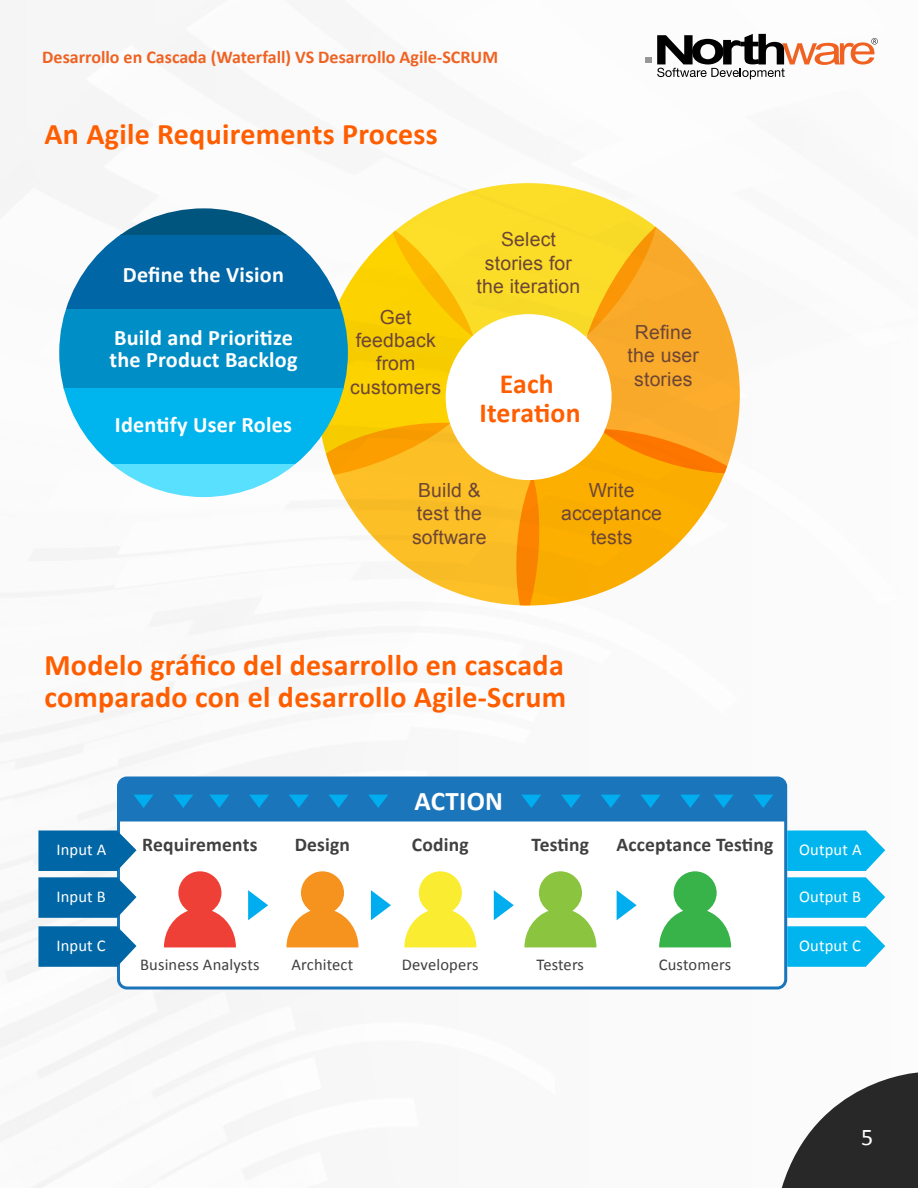
<style>
.page{position:relative;width:918px;height:1188px;background:#fff}
.page>*{position:absolute;margin:0;border:0;box-sizing:border-box;transform-origin:0 0}
.t1{font:700 30px/31.5px "Calibri";letter-spacing:.01em;color:#ff5e00}
.t2{font:700 27.75px/29.1px "Calibri";letter-spacing:.01em;color:#ff5e00;text-align:center}
.t3{font:700 27px "Calibri";letter-spacing:.01em;color:#fff}
.t4{font:24px "Calibri";color:#fff}
.t5{font:700 22.2px/22.2px "Calibri";letter-spacing:.01em;color:#fff}
.t6{font:700 19.5px "Calibri";letter-spacing:.01em;color:#404041}
.t7{font:19.35px/23.2px "Arial";letter-spacing:.01em;color:#6d4635;text-align:center}
.t8{font:700 18px "Calibri";color:#ef6222}
.t9{font:16.5px "Calibri";letter-spacing:.01em;color:#404041}
.t10{font:16.5px "Calibri";letter-spacing:.01em;color:#fff}
</style>
<div class="page">
<svg style="left:782px;top:1073px;width:136px;height:115px"></svg>
<svg style="left:645px;top:34px;width:233px;height:45px"></svg>
<svg style="left:386px;top:183px;width:273px;height:26px"></svg>
<svg style="left:317px;top:209px;width:423px;height:397px"></svg>
<div style="left:446px;top:314px;width:166px;height:166px;background:#fff;border-radius:50%"></div>
<svg style="left:59px;top:235px;width:289px;height:74px;fill:#0066a5"></svg>
<div style="left:59px;top:309px;width:289px;height:80px;background:#008ec6"></div>
<svg style="left:59px;top:389px;width:289px;height:75px;background:#28bce0"></svg>
<svg style="left:59px;top:464px;width:289px;height:33px"></svg>
<svg style="left:59px;top:208px;width:289px;height:27px;fill:#f5f5f6"></svg>
<div style="left:117px;top:777px;width:670px;height:213px;border:3px solid #1b75bb;border-radius:9px"></div>
<svg style="left:248px;top:890px;width:20px;height:30px"></svg>
<svg style="left:371px;top:890px;width:20px;height:30px"></svg>
<svg style="left:494px;top:890px;width:20px;height:30px"></svg>
<svg style="left:617px;top:890px;width:20px;height:30px"></svg>
<svg style="left:118px;top:778px;width:668px;height:44px;background:#1b7abf"></svg>
<svg style="left:164px;top:871px;width:72px;height:76px"></svg>
<svg style="left:286px;top:871px;width:72px;height:76px"></svg>
<svg style="left:404px;top:871px;width:72px;height:76px"></svg>
<svg style="left:524px;top:871px;width:72px;height:76px"></svg>
<svg style="left:659px;top:871px;width:72px;height:76px"></svg>
<svg style="left:38px;top:831px;width:98px;height:40px;background:#1874ad"></svg>
<svg style="left:38px;top:877px;width:98px;height:41px;background:#1b76ae"></svg>
<svg style="left:38px;top:926px;width:98px;height:41px;background:#1b76ae"></svg>
<svg style="left:787px;top:831px;width:98px;height:40px;background:#18bbee"></svg>
<svg style="left:787px;top:877px;width:98px;height:41px;background:#1bbcee"></svg>
<svg style="left:787px;top:926px;width:98px;height:41px;background:#1bbcee"></svg>
<p class="t8" style="left:42px;top:46px;width:457px">Desarrollo en Cascada (Waterfall) VS Desarrollo Agile-SCRUM</p>
<h1 class="t1" style="left:44px;top:118px;width:395px">An Agile Requirements Process</h1>
<p class="t5" style="left:123px;top:263px;width:163px">Define the Vision</p>
<p class="t5" style="left:109px;top:326px;width:190px">Build and Prioritize the Product Backlog</p>
<p class="t5" style="left:115px;top:414px;width:178px">Identify User Roles</p>
<p class="t7" style="left:350px;top:306px;width:93px">Get feedback from customers</p>
<p class="t7" style="left:477px;top:228px;width:105px">Select stories for the iteration</p>
<h2 class="t2" style="left:479px;top:369px;width:103px">Each<br>Iteration</h2>
<p class="t7" style="left:628px;top:321px;width:73px">Refine the user stories</p>
<p class="t7" style="left:412px;top:479px;width:76px">Build &amp; test the software</p>
<p class="t7" style="left:561px;top:479px;width:103px">Write acceptance tests</p>
<h1 class="t1" style="left:44px;top:650px;width:523px">Modelo gráfico del desarrollo en cascada comparado con el desarrollo Agile-Scrum</h1>
<h3 class="t3" style="left:415px;top:783px;width:90px">ACTION</h3>
<p class="t10" style="left:56px;top:839px;width:51px">Input A</p>
<p class="t6" style="left:295px;top:832px;width:57px">Design</p>
<p class="t6" style="left:412px;top:832px;width:58px">Coding</p>
<p class="t6" style="left:532px;top:832px;width:59px">Testing</p>
<p class="t6" style="left:617px;top:832px;width:158px">Acceptance Testing</p>
<p class="t10" style="left:56px;top:886px;width:51px">Input B</p>
<p class="t10" style="left:56px;top:935px;width:51px">Input C</p>
<p class="t6" style="left:142px;top:832px;width:117px">Requirements</p>
<p class="t9" style="left:140px;top:954px;width:121px">Business Analysts</p>
<p class="t9" style="left:291px;top:954px;width:63px">Architect</p>
<p class="t9" style="left:402px;top:954px;width:78px">Developers</p>
<p class="t9" style="left:537px;top:954px;width:49px">Testers</p>
<p class="t9" style="left:659px;top:954px;width:74px">Customers</p>
<p class="t10" style="left:799px;top:839px;width:64px">Output A</p>
<p class="t10" style="left:799px;top:886px;width:63px">Output B</p>
<p class="t10" style="left:799px;top:935px;width:63px">Output C</p>
<p class="t4" style="left:861px;top:1122px;width:14px">5</p>
</div>
